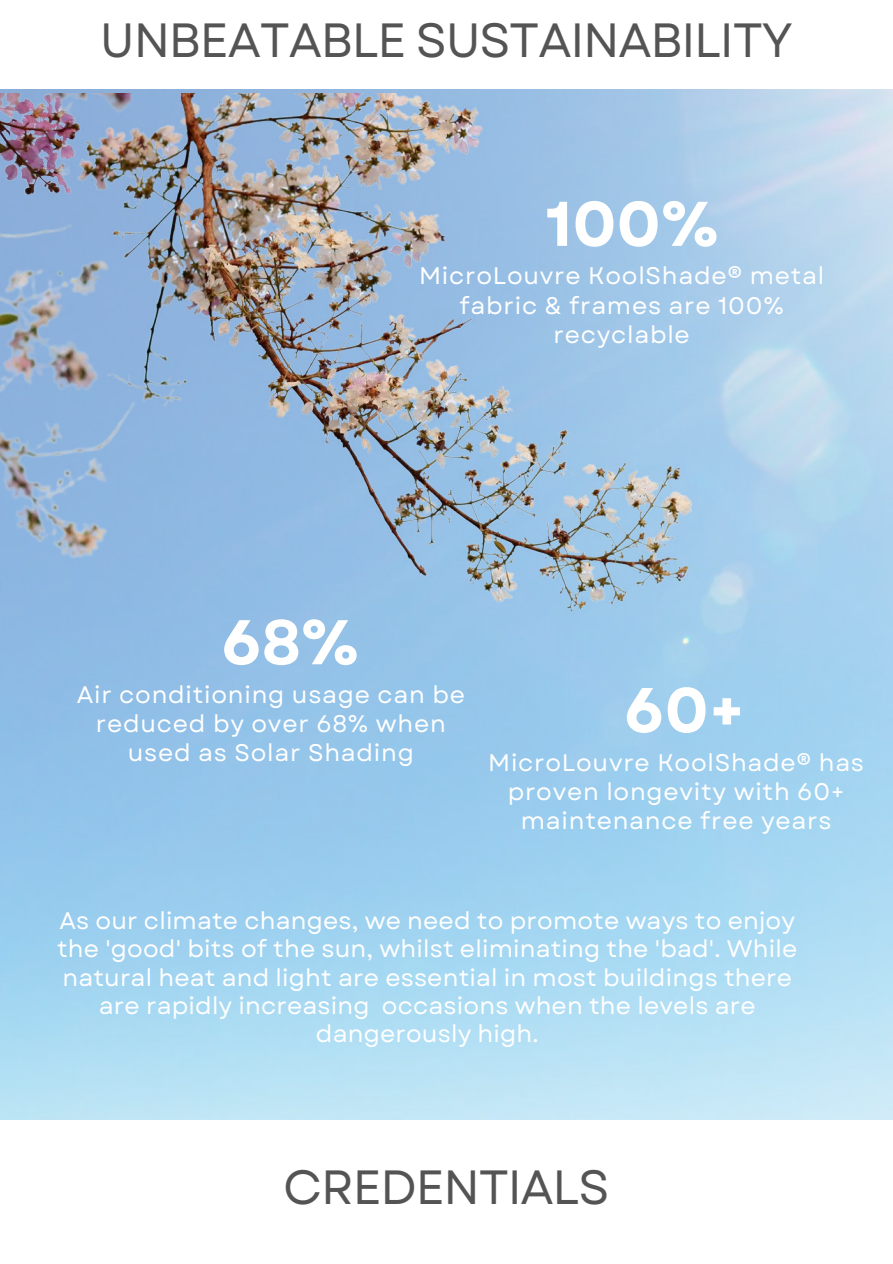
<style>
.page{position:relative;width:893px;height:1264px;background:#fff}
.page>*{position:absolute;margin:0;border:0;box-sizing:border-box;transform-origin:0 0}
.t1{font:700 63px "Garet";color:#fff}
.t2{font:48px "Garet";letter-spacing:-.025em;color:#545454}
.t3{font:24px/28px "Garet";letter-spacing:.005em;color:#fff;text-align:center}
.t4{font:24px/29.2px "Garet";letter-spacing:.03em;color:#fff;text-align:center}
</style>
<div class="page">
<img style="left:0;top:89px;width:892px;height:1030px">
<img style="left:0;top:94px;width:892px;height:794px">
<h2 class="t2" style="left:100px;top:6px;width:694px">UNBEATABLE SUSTAINABILITY</h2>
<h1 class="t1" style="left:545px;top:178px;width:175px">100%</h1>
<p class="t4" style="left:419px;top:261px;width:406px">MicroLouvre KoolShade® metal fabric &amp; frames are 100% recyclable</p>
<h1 class="t1" style="left:221px;top:597px;width:139px">68%</h1>
<p class="t4" style="left:77px;top:679px;width:390px">Air conditioning usage can be reduced by over 68% when used as Solar Shading</p>
<h1 class="t1" style="left:624px;top:664px;width:122px">60+</h1>
<p class="t4" style="left:488px;top:747px;width:377px">MicroLouvre KoolShade® has proven longevity with 60+ maintenance free years</p>
<p class="t3" style="left:57px;top:907px;width:741px">As our climate changes, we need to promote ways to enjoy the 'good' bits of the sun, whilst eliminating the 'bad'. While natural heat and light are essential in most buildings there are rapidly increasing occasions when the levels are dangerously high.</p>
<h2 class="t2" style="left:283px;top:1152px;width:327px">CREDENTIALS</h2>
</div>
